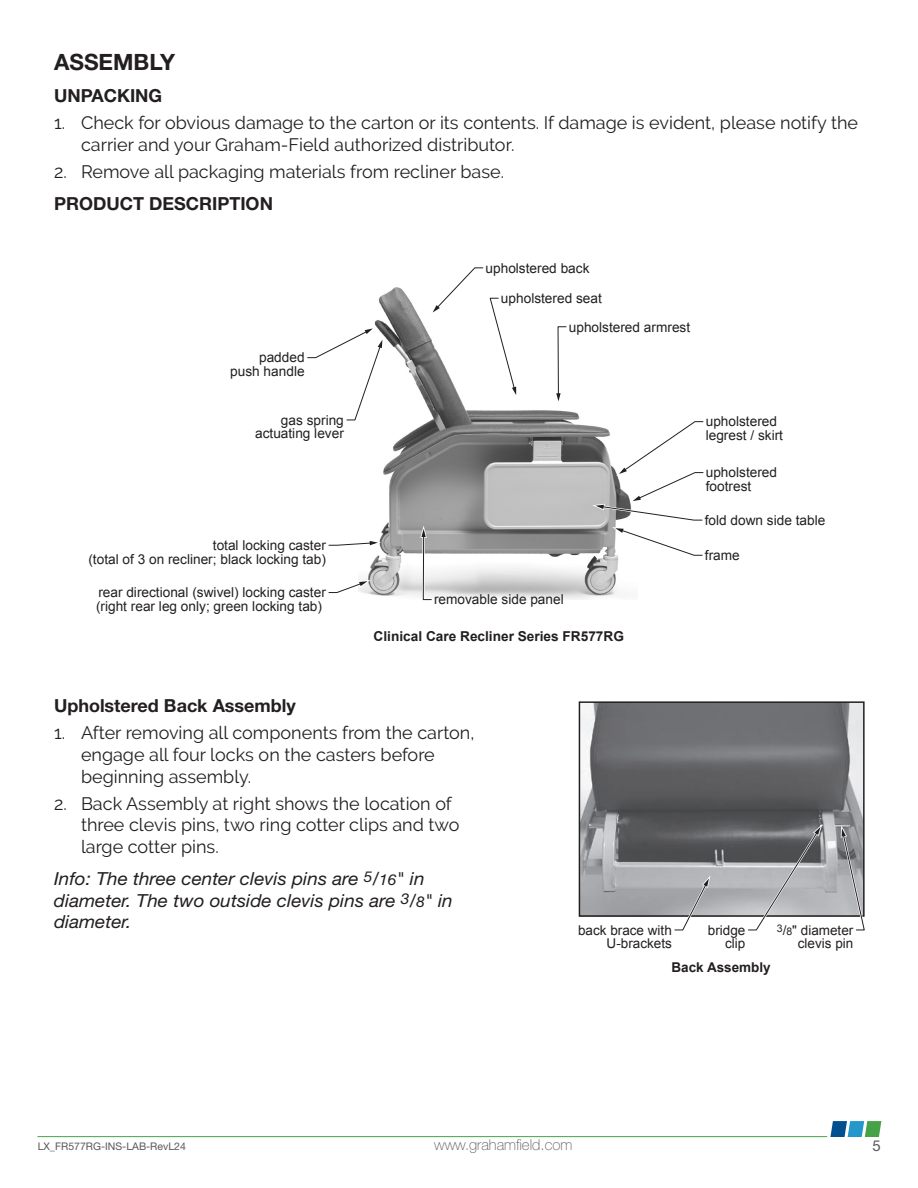
<style>
.page{position:relative;width:918px;height:1188px;background:#fff}
.page>*{position:absolute;margin:0;border:0;box-sizing:border-box;transform-origin:0 0}
.t1{font:700 22.5px "Helvetica Neue LT Std";color:#231f20}
.t2{font:18px/21.6px "Raleway";color:#231f20}
.t3{font:italic 18px/21.6px "Helvetica Neue LT Std";color:#231f20;scale:1.05 1}
.t4{font:700 18px "Helvetica Neue LT Std";color:#231f20}
.t5{font:100 15px "Helvetica Neue LT Std";color:#57585a}
.t6{font:15px "Helvetica Neue LT Std";color:#57585a}
.t7{font:13.65px/13.6px "Arial";color:#231f20}
.t8{font:700 13.65px "Arial";color:#231f20}
.t9{font:13.5px/13.5px "Arial";color:#231f20;text-align:right}
.t10{font:700 13.5px "Arial";color:#231f20}
.t11{font:10.5px "Helvetica Neue LT Std";color:#57585a}
.s1{font-size:15px}
.s2{font-size:10.5px}
</style>
<div class="page">
<img style="left:359px;top:287px;width:259px;height:313px">
<svg style="left:555px;top:324px;width:13px;height:81px"></svg>
<svg style="left:430px;top:267px;width:87px;height:131px"></svg>
<svg style="left:592px;top:419px;width:112px;height:139px"></svg>
<svg style="left:420px;top:526px;width:14px;height:75px"></svg>
<svg style="left:307px;top:327px;width:76px;height:95px"></svg>
<svg style="left:328px;top:540px;width:53px;height:8px"></svg>
<svg style="left:328px;top:580px;width:43px;height:15px"></svg>
<img style="left:582px;top:704px;width:280px;height:210px">
<div style="left:579px;top:701px;width:286px;height:216px;border:2px solid #231f20"></div>
<svg style="left:673px;top:876px;width:37px;height:55px"></svg>
<svg style="left:746px;top:824px;width:76px;height:107px;background:#9fa0a2"></svg>
<svg style="left:841px;top:825px;width:24px;height:106px;background:#a4a4a7"></svg>
<hr style="left:37px;top:1136px;width:790px;height:1px;background:#46a246">
<svg style="left:830px;top:1121px;width:51px;height:16px"></svg>
<p class="t1" style="left:54px;top:48px;width:123px">ASSEMBLY</p>
<p class="t4" style="left:54px;top:85px;width:110px">UNPACKING</p>
<p class="t2" style="left:81px;top:112px;width:779px;text-indent:-27px">1. Check for obvious damage to the carton or its contents. If damage is evident, please notify the carrier and your Graham-Field authorized distributor.</p>
<p class="t2" style="left:54px;top:161px;width:452px">2. Remove all packaging materials from recliner base.</p>
<p class="t4" style="left:54px;top:193px;width:221px">PRODUCT DESCRIPTION</p>
<p class="t7" style="left:486px;top:261px;width:105px">upholstered back</p>
<p class="t7" style="left:501px;top:292px;width:102px">upholstered seat</p>
<p class="t7" style="left:230px;top:351px;width:76px;text-align:right">padded push handle</p>
<p class="t7" style="left:255px;top:413px;width:90px;text-align:right">gas spring actuating lever</p>
<p class="t7" style="left:88px;top:539px;width:239px;text-align:right">total locking caster<br>(total of 3 on recliner; black locking tab)</p>
<p class="t7" style="left:96px;top:586px;width:231px">rear directional (swivel) locking caster (right rear leg only; green locking tab)</p>
<p class="t7" style="left:569px;top:320px;width:123px">upholstered armrest</p>
<p class="t7" style="left:434px;top:593px;width:131px">removable side panel</p>
<p class="t8" style="left:374px;top:627px;width:252px">Clinical Care Recliner Series FR577RG</p>
<p class="t7" style="left:706px;top:415px;width:79px">upholstered legrest / skirt</p>
<p class="t7" style="left:706px;top:466px;width:73px">upholstered footrest</p>
<p class="t7" style="left:705px;top:513px;width:122px">fold down side table</p>
<p class="t7" style="left:705px;top:549px;width:36px">frame</p>
<p class="t4" style="left:54px;top:695px;width:243px">Upholstered Back Assembly</p>
<p class="t2" style="left:81px;top:722px;width:395px;text-indent:-27px">1. After removing all components from the carton, engage all four locks on the casters before beginning assembly.</p>
<p class="t2" style="left:81px;top:792px;width:380px;text-indent:-27px">2. Back Assembly at right shows the location of three clevis pins, two ring cotter clips and two large cotter pins.</p>
<p class="t3" style="left:54px;top:868px;width:381px">Info: The three center clevis pins are <sup>5</sup>/<span class="s1">16</span>" in diameter. The two outside clevis pins are <sup>3</sup>/<span class="s1">8</span>" in diameter.</p>
<p class="t9" style="left:578px;top:923px;width:95px">back brace with<br>U-brackets</p>
<p class="t9" style="left:708px;top:923px;width:39px">bridge clip</p>
<p class="t9" style="left:777px;top:923px;width:78px"><sup>3</sup>/<span class="s2">8</span>" diameter clevis pin</p>
<p class="t10" style="left:672px;top:958px;width:101px">Back Assembly</p>
<p class="t11" style="left:38px;top:1140px;width:150px">LX_FR577RG-INS-LAB-RevL24</p>
<p class="t5" style="left:434px;top:1136px;width:140px">www.grahamfield.com</p>
<p class="t6" style="left:872px;top:1137px;width:10px">5</p>
</div>
